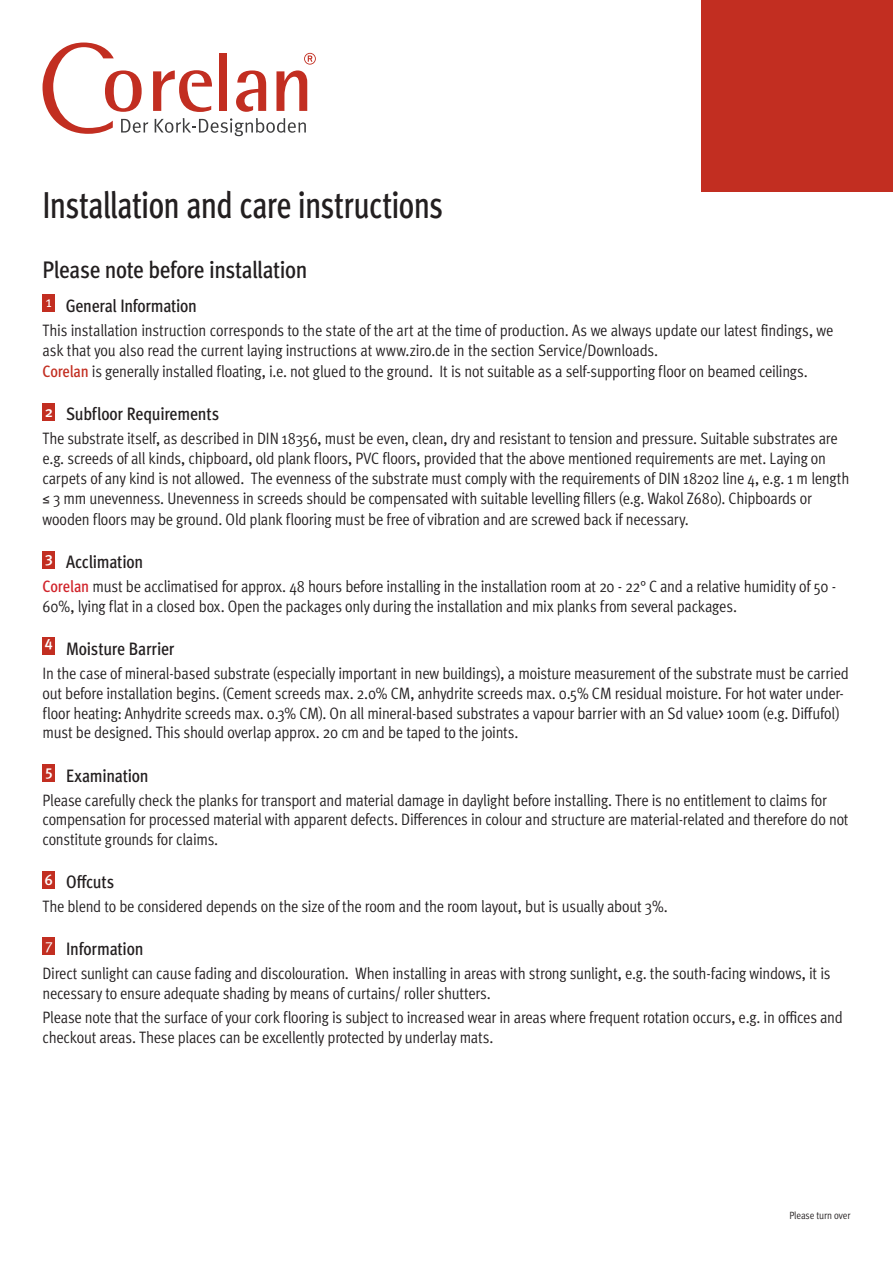
<style>
.page{position:relative;width:893px;height:1263px;background:#fff}
.page>*{position:absolute;margin:0;border:0;box-sizing:border-box;transform-origin:0 0}
.t1{font:500 condensed 37.5px "Meta Pro";letter-spacing:-.02em;color:#231f20;scale:.9 1}
.t2{font:500 condensed 24px "Meta Pro";letter-spacing:-.015em;color:#231f20}
.t3{font:500 condensed 18px "Meta Pro";letter-spacing:-.015em;color:#231f20}
.t4{font:16.5px/19.8px "Meta Pro Cond Norm";letter-spacing:-.015em;color:#231f20}
.t5{font:10.5px "Meta Pro Cond Norm";letter-spacing:-.01em;color:#231f20}
.s1{font-family:"Meta Pro";font-weight:500;font-stretch:condensed;color:#c22e21}
.s2{font-family:"Meta Pro";font-weight:500;font-stretch:condensed;color:#d1232a}
</style>
<div class="page">
<div style="left:43px;top:295px;width:12px;height:17px;background:#c22e21"></div>
<div style="left:43px;top:403px;width:12px;height:17px;background:#c22e21"></div>
<div style="left:43px;top:551px;width:12px;height:17px;background:#c22e21"></div>
<div style="left:43px;top:638px;width:12px;height:17px;background:#c22e21"></div>
<div style="left:43px;top:764px;width:12px;height:17px;background:#c22e21"></div>
<div style="left:43px;top:871px;width:12px;height:17px;background:#c22e21"></div>
<div style="left:43px;top:938px;width:12px;height:17px;background:#c22e21"></div>
<div style="left:702px;top:0;width:191px;height:191px;background:#c22e21"></div>
<svg style="left:43px;top:43px;width:273px;height:93px"></svg>
<h1 class="t1" style="left:43px;top:177px;width:447px">Installation and care instructions</h1>
<h2 class="t2" style="left:43px;top:251px;width:266px">Please note before installation</h2>
<p class="t3" style="left:46px;top:292px;width:153px"><sup>1</sup> General Information</p>
<p class="t4" style="left:43px;top:319px;width:792px">This installation instruction corresponds to the state of the art at the time of production. As we always update our latest findings, we ask that you also read the current laying instructions at www.ziro.de in the section Service/Downloads.</p>
<p class="t4" style="left:43px;top:361px;width:767px"><span class="s1">Corelan</span> is generally installed floating, i.e. not glued to the ground. It is not suitable as a self-supporting floor on beamed ceilings.</p>
<p class="t3" style="left:45px;top:400px;width:176px"><sup>2</sup> Subfloor Requirements</p>
<p class="t4" style="left:43px;top:428px;width:808px">The substrate itself, as described in DIN 18356, must be even, clean, dry and resistant to tension and pressure. Suitable substrates are e.g. screeds of all kinds, chipboard, old plank floors, PVC floors, provided that the above mentioned requirements are met. Laying on carpets of any kind is not allowed. The evenness of the substrate must comply with the requirements of DIN 18202 line 4, e.g. 1 m length ≤ 3 mm unevenness. Unevenness in screeds should be compensated with suitable levelling fillers (e.g. Wakol Z680). Chipboards or</p>
<p class="t4" style="left:43px;top:509px;width:648px">wooden floors may be ground. Old plank flooring must be free of vibration and are screwed back if necessary.</p>
<p class="t3" style="left:45px;top:548px;width:100px"><sup>3</sup> Acclimation</p>
<p class="t4" style="left:43px;top:575px;width:795px"><span class="s2">Corelan</span> must be acclimatised for approx. 48 hours before installing in the installation room at 20 - 22° C and a relative humidity of 50 -<br>60%, lying flat in a closed box. Open the packages only during the installation and mix planks from several packages.</p>
<p class="t3" style="left:45px;top:635px;width:131px"><sup>4</sup> Moisture Barrier</p>
<p class="t4" style="left:43px;top:662px;width:808px">In the case of mineral-based substrate (especially important in new buildings), a moisture measurement of the substrate must be carried out before installation begins. (Cement screeds max. 2.0% CM, anhydrite screeds max. 0.5% CM residual moisture. For hot water under&shy;floor heating: Anhydrite screeds max. 0.3% CM). On all mineral-based substrates a vapour barrier with an Sd value&gt; 100m (e.g. Diffufol) must be designed. This should overlap approx. 20 cm and be taped to the joints.</p>
<p class="t3" style="left:45px;top:762px;width:105px"><sup>5</sup> Examination</p>
<p class="t4" style="left:43px;top:789px;width:807px">Please carefully check the planks for transport and material damage in daylight before installing. There is no entitlement to claims for compensation for processed material with apparent defects. Differences in colour and structure are material-related and therefore do not constitute grounds for claims.</p>
<p class="t3" style="left:45px;top:868px;width:71px"><sup>6</sup> Offcuts</p>
<p class="t4" style="left:43px;top:895px;width:627px">The blend to be considered depends on the size of the room and the room layout, but is usually about 3%.</p>
<p class="t3" style="left:45px;top:935px;width:100px"><sup>7</sup> Information</p>
<p class="t4" style="left:43px;top:962px;width:789px">Direct sunlight can cause fading and discolouration. When installing in areas with strong sunlight, e.g. the south-facing windows, it is necessary to ensure adequate shading by means of curtains/ roller shutters.</p>
<p class="t4" style="left:43px;top:1006px;width:802px">Please note that the surface of your cork flooring is subject to increased wear in areas where frequent rotation occurs, e.g. in offices and checkout areas. These places can be excellently protected by underlay mats.</p>
<p class="t5" style="left:789px;top:1207px;width:62px">Please turn over</p>
</div>
